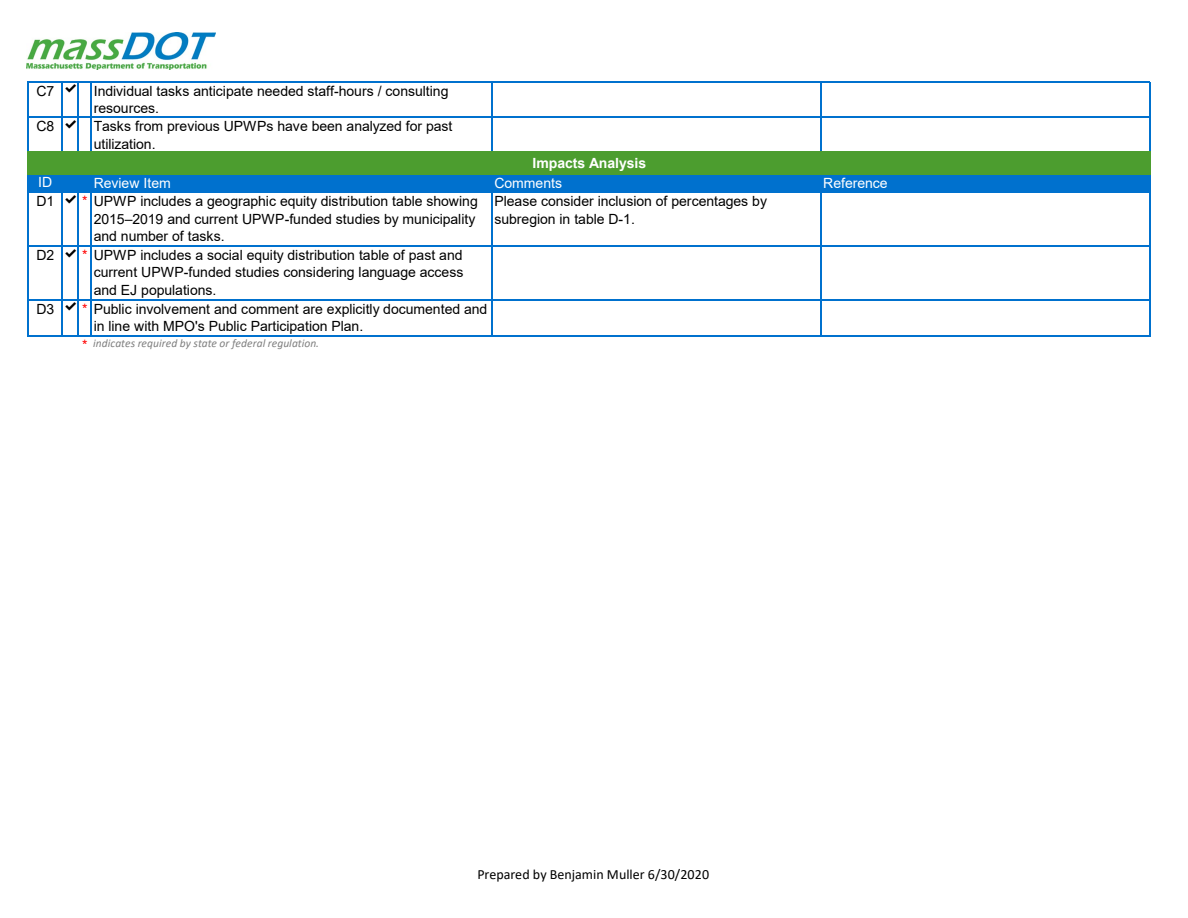
<style>
.page{position:relative;width:1188px;height:918px;background:#fff}
.page>*{position:absolute;margin:0;border:0;box-sizing:border-box;transform-origin:0 0}
.t1{font:14.1px/17.4px "Arial";letter-spacing:-.005em;color:#000}
.t2{font:14.1px "Calibri";color:#000}
.t3{font:14.1px "Arial";letter-spacing:-.005em;color:#fff}
.t4{font:700 14.1px "Arial";letter-spacing:-.005em;color:#fff}
.t5{font:14.1px "Arial";color:#f00}
.t6{font:italic 11.55px "Calibri";color:#7f7f7f}
.s1{color:#f00}
</style>
<div class="page">
<img style="left:27px;top:32px;width:188px;height:38px">
<div style="left:28px;top:153px;width:1122px;height:20px;background:#4c9d2f"></div>
<div style="left:28px;top:173px;width:1122px;height:20px;background:#0071ce"></div>
<hr style="left:27px;top:81px;width:1px;height:71px;background:#0071ce">
<hr style="left:1149px;top:82px;width:1px;height:70px;background:#0071ce">
<svg style="left:27px;top:155px;width:1px;height:16px"></svg>
<hr style="left:61px;top:82px;width:1px;height:70px;background:#0071ce">
<hr style="left:78px;top:82px;width:1px;height:70px;background:#0071ce">
<hr style="left:91px;top:82px;width:1px;height:70px;background:#0071ce">
<hr style="left:491px;top:82px;width:1px;height:70px;background:#0071ce">
<hr style="left:820px;top:82px;width:1px;height:70px;background:#0071ce">
<hr style="left:27px;top:175px;width:1px;height:162px;background:#0071ce">
<hr style="left:61px;top:175px;width:1px;height:162px;background:#0071ce">
<hr style="left:78px;top:175px;width:1px;height:162px;background:#0071ce">
<hr style="left:91px;top:175px;width:1px;height:162px;background:#0071ce">
<hr style="left:491px;top:175px;width:1px;height:162px;background:#0071ce">
<hr style="left:820px;top:175px;width:1px;height:162px;background:#0071ce">
<hr style="left:1149px;top:175px;width:1px;height:162px;background:#0071ce">
<hr style="left:28px;top:81px;width:1122px;height:1px;background:#0071ce">
<hr style="left:28px;top:117px;width:1122px;height:1px;background:#0071ce">
<hr style="left:27px;top:152px;width:1123px;height:3px;background:#4c9d2f">
<hr style="left:27px;top:171px;width:1123px;height:4px;background:#4c9d2f">
<hr style="left:28px;top:245px;width:1122px;height:2px;background:#0071ce">
<hr style="left:28px;top:299px;width:1122px;height:1px;background:#0071ce">
<hr style="left:28px;top:335px;width:1122px;height:2px;background:#0071ce">
<p class="t1" style="left:37px;top:82px;width:19px">C7</p>
<p class="t1" style="left:94px;top:82px;width:356px">Individual tasks anticipate needed staff-hours / consulting resources.</p>
<p class="t1" style="left:37px;top:117px;width:19px">C8</p>
<p class="t1" style="left:94px;top:117px;width:360px">Tasks from previous UPWPs have been analyzed for past utilization.</p>
<p class="t3" style="left:38px;top:172px;width:16px">ID</p>
<p class="t3" style="left:94px;top:173px;width:79px">Review Item</p>
<p class="t3" style="left:494px;top:174px;width:69px">Comments</p>
<p class="t3" style="left:823px;top:174px;width:66px">Reference</p>
<p class="t1" style="left:37px;top:192px;width:19px">D1</p>
<p class="t1" style="left:82px;top:192px;width:397px"><span class="s1">*</span> UPWP includes a geographic equity distribution table showing</p>
<p class="t1" style="left:94px;top:210px;width:383px">2015–2019 and current UPWP-funded studies by municipality and number of tasks.</p>
<p class="t4" style="left:532px;top:153px;width:115px">Impacts Analysis</p>
<p class="t1" style="left:494px;top:192px;width:274px">Please consider inclusion of percentages by subregion in table D-1.</p>
<p class="t1" style="left:37px;top:246px;width:19px">D2</p>
<p class="t1" style="left:82px;top:246px;width:382px"><span class="s1">*</span> UPWP includes a social equity distribution table of past and</p>
<p class="t1" style="left:94px;top:264px;width:371px">current UPWP-funded studies considering language access and EJ populations.</p>
<p class="t1" style="left:37px;top:300px;width:19px">D3</p>
<p class="t1" style="left:82px;top:300px;width:407px"><span class="s1">*</span> Public involvement and comment are explicitly documented and</p>
<p class="t1" style="left:94px;top:317px;width:271px">in line with MPO's Public Participation Plan.</p>
<p class="t5" style="left:82px;top:335px;width:7px">*</p>
<p class="t6" style="left:93px;top:335px;width:228px">indicates required by state or federal regulation.</p>
<p class="t2" style="left:477px;top:864px;width:233px">Prepared by Benjamin Muller 6/30/2020</p>
</div>
